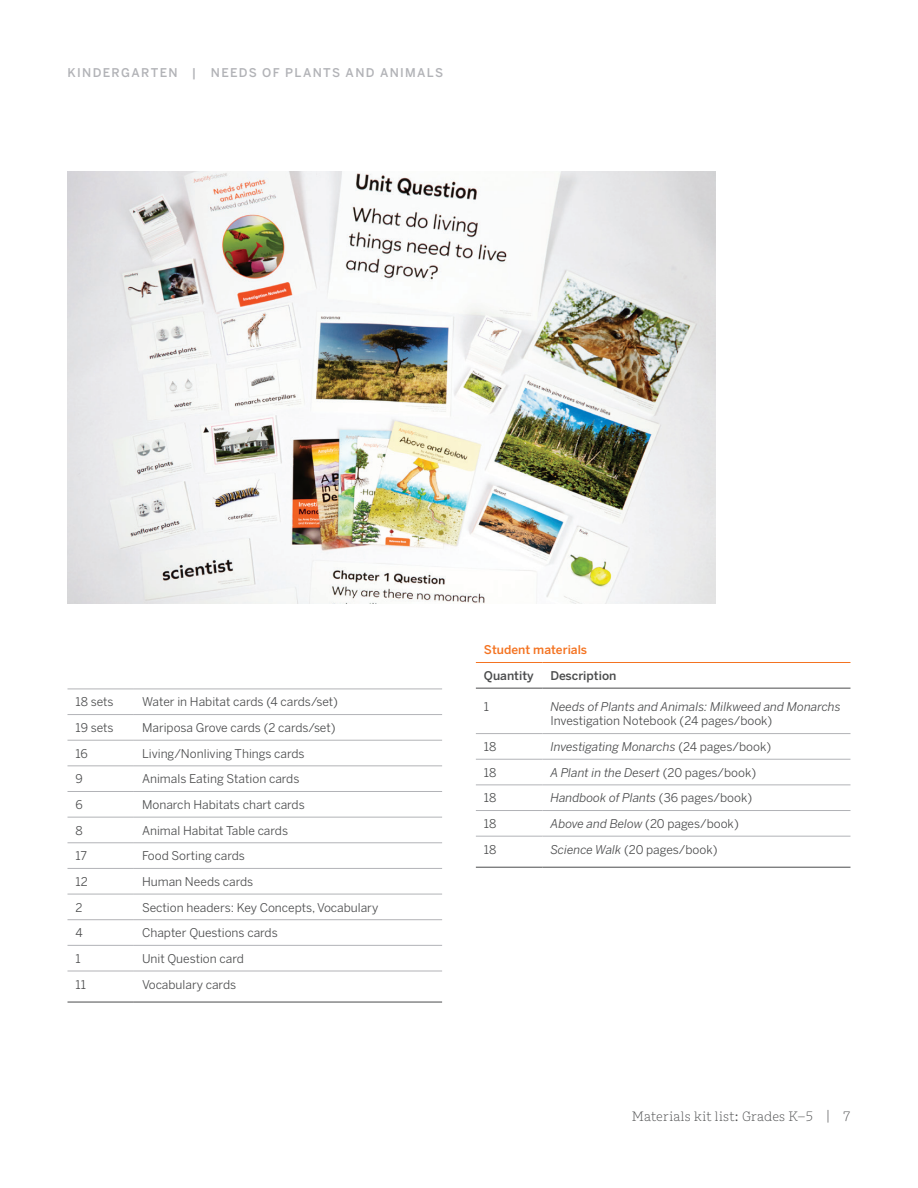
<style>
.page{position:relative;width:918px;height:1188px;background:#fff}
.page>*{position:absolute;margin:0;border:0;box-sizing:border-box;transform-origin:0 0}
.t1{font:300 13.5px "Amplify";letter-spacing:.015em;color:#4b4c4d}
.t2{font:12px "Benton Sans";color:#4b4c4d}
.t3{font:italic 12px "Benton Sans";color:#4b4c4d}
.t4{font:500 12px "Benton Sans";letter-spacing:.11em;color:#b2b3b7}
.t5{font:500 12px "Benton Sans";color:#4b4c4d}
.t6{font:500 12px "Benton Sans";color:#f47321}
.s1{font-style:normal}
.s2{font-style:italic}
</style>
<div class="page">
<img style="left:68px;top:171px;width:648px;height:432px">
<hr style="left:476px;top:688px;width:66px;height:1px;background:#4b4c4d">
<hr style="left:542px;top:688px;width:308px;height:1px;background:#4b4c4d">
<hr style="left:476px;top:662px;width:66px;height:1px;background:#f47321">
<hr style="left:542px;top:662px;width:308px;height:1px;background:#f47321">
<hr style="left:476px;top:867px;width:66px;height:1px;background:#4b4c4d">
<hr style="left:542px;top:867px;width:308px;height:1px;background:#4b4c4d">
<hr style="left:476px;top:733px;width:66px;height:1px;background:#b2b3b7">
<hr style="left:542px;top:733px;width:308px;height:1px;background:#b2b3b7">
<hr style="left:476px;top:759px;width:66px;height:1px;background:#b2b3b7">
<hr style="left:542px;top:759px;width:308px;height:1px;background:#b2b3b7">
<hr style="left:476px;top:785px;width:66px;height:1px;background:#b2b3b7">
<hr style="left:542px;top:785px;width:308px;height:1px;background:#b2b3b7">
<hr style="left:476px;top:810px;width:66px;height:1px;background:#b2b3b7">
<hr style="left:542px;top:810px;width:308px;height:1px;background:#b2b3b7">
<hr style="left:476px;top:836px;width:66px;height:1px;background:#b2b3b7">
<hr style="left:542px;top:836px;width:308px;height:1px;background:#b2b3b7">
<hr style="left:68px;top:1002px;width:66px;height:1px;background:#4b4c4d">
<hr style="left:134px;top:1002px;width:308px;height:1px;background:#4b4c4d">
<hr style="left:68px;top:689px;width:66px;height:1px;background:#b2b3b7">
<hr style="left:134px;top:689px;width:308px;height:1px;background:#b2b3b7">
<hr style="left:68px;top:714px;width:66px;height:1px;background:#b2b3b7">
<hr style="left:134px;top:714px;width:308px;height:1px;background:#b2b3b7">
<hr style="left:68px;top:740px;width:66px;height:1px;background:#b2b3b7">
<hr style="left:134px;top:740px;width:308px;height:1px;background:#b2b3b7">
<hr style="left:68px;top:766px;width:66px;height:1px;background:#b2b3b7">
<hr style="left:134px;top:766px;width:308px;height:1px;background:#b2b3b7">
<hr style="left:68px;top:791px;width:66px;height:1px;background:#b2b3b7">
<hr style="left:134px;top:791px;width:308px;height:1px;background:#b2b3b7">
<hr style="left:68px;top:817px;width:66px;height:1px;background:#b2b3b7">
<hr style="left:134px;top:817px;width:308px;height:1px;background:#b2b3b7">
<hr style="left:68px;top:843px;width:66px;height:1px;background:#b2b3b7">
<hr style="left:134px;top:843px;width:308px;height:1px;background:#b2b3b7">
<hr style="left:68px;top:868px;width:66px;height:1px;background:#b2b3b7">
<hr style="left:134px;top:868px;width:308px;height:1px;background:#b2b3b7">
<hr style="left:68px;top:894px;width:66px;height:1px;background:#b2b3b7">
<hr style="left:134px;top:894px;width:308px;height:1px;background:#b2b3b7">
<hr style="left:68px;top:919px;width:66px;height:1px;background:#b2b3b7">
<hr style="left:134px;top:919px;width:308px;height:1px;background:#b2b3b7">
<hr style="left:68px;top:945px;width:66px;height:1px;background:#b2b3b7">
<hr style="left:134px;top:945px;width:308px;height:1px;background:#b2b3b7">
<hr style="left:68px;top:971px;width:66px;height:1px;background:#b2b3b7">
<hr style="left:134px;top:971px;width:308px;height:1px;background:#b2b3b7">
<p class="t4" style="left:68px;top:65px;width:377px">KINDERGARTEN | NEEDS OF PLANTS AND ANIMALS</p>
<p class="t2" style="left:76px;top:695px;width:40px">18 sets</p>
<p class="t2" style="left:142px;top:695px;width:198px">Water in Habitat cards (4 cards/set)</p>
<p class="t2" style="left:76px;top:721px;width:40px">19 sets</p>
<p class="t2" style="left:142px;top:721px;width:195px">Mariposa Grove cards (2 cards/set)</p>
<p class="t2" style="left:76px;top:746px;width:14px">16</p>
<p class="t2" style="left:142px;top:746px;width:164px">Living/Nonliving Things cards</p>
<p class="t2" style="left:76px;top:772px;width:9px">9</p>
<p class="t2" style="left:142px;top:772px;width:159px">Animals Eating Station cards</p>
<p class="t2" style="left:76px;top:798px;width:9px">6</p>
<p class="t2" style="left:142px;top:798px;width:164px">Monarch Habitats chart cards</p>
<p class="t2" style="left:76px;top:823px;width:9px">8</p>
<p class="t2" style="left:142px;top:823px;width:148px">Animal Habitat Table cards</p>
<p class="t2" style="left:76px;top:849px;width:13px">17</p>
<p class="t2" style="left:142px;top:849px;width:104px">Food Sorting cards</p>
<p class="t2" style="left:76px;top:874px;width:14px">12</p>
<p class="t2" style="left:142px;top:874px;width:113px">Human Needs cards</p>
<p class="t2" style="left:76px;top:900px;width:9px">2</p>
<p class="t2" style="left:142px;top:900px;width:238px">Section headers: Key Concepts, Vocabulary</p>
<p class="t2" style="left:76px;top:926px;width:9px">4</p>
<p class="t2" style="left:142px;top:926px;width:137px">Chapter Questions cards</p>
<p class="t2" style="left:76px;top:951px;width:7px">1</p>
<p class="t2" style="left:142px;top:951px;width:103px">Unit Question card</p>
<p class="t2" style="left:76px;top:977px;width:12px">11</p>
<p class="t2" style="left:142px;top:977px;width:96px">Vocabulary cards</p>
<p class="t6" style="left:484px;top:643px;width:105px">Student materials</p>
<p class="t5" style="left:484px;top:668px;width:51px">Quantity</p>
<p class="t5" style="left:550px;top:668px;width:68px">Description</p>
<p class="t2" style="left:484px;top:700px;width:7px">1</p>
<p class="t3" style="left:550px;top:700px;width:292px">Needs of Plants and Animals: Milkweed and Monarchs</p>
<p class="t2" style="left:550px;top:714px;width:224px">Investigation Notebook (24 pages/book)</p>
<p class="t2" style="left:484px;top:740px;width:14px">18</p>
<p class="t3" style="left:550px;top:740px;width:222px">Investigating Monarchs <span class="s1">(24 pages/book)</span></p>
<p class="t2" style="left:484px;top:765px;width:14px">18</p>
<p class="t3" style="left:550px;top:765px;width:207px">A Plant in the Desert <span class="s1">(20 pages/book)</span></p>
<p class="t2" style="left:484px;top:791px;width:14px">18</p>
<p class="t3" style="left:550px;top:791px;width:203px">Handbook of Plants <span class="s1">(36 pages/book)</span></p>
<p class="t2" style="left:484px;top:817px;width:14px">18</p>
<p class="t2" style="left:550px;top:817px;width:190px"><span class="s2">Above and Below</span> (20 pages/book)</p>
<p class="t2" style="left:484px;top:842px;width:14px">18</p>
<p class="t2" style="left:550px;top:842px;width:169px"><span class="s2">Science Walk</span> (20 pages/book)</p>
<p class="t1" style="left:632px;top:1108px;width:220px">Materials kit list: Grades K–5 | 7</p>
</div>
